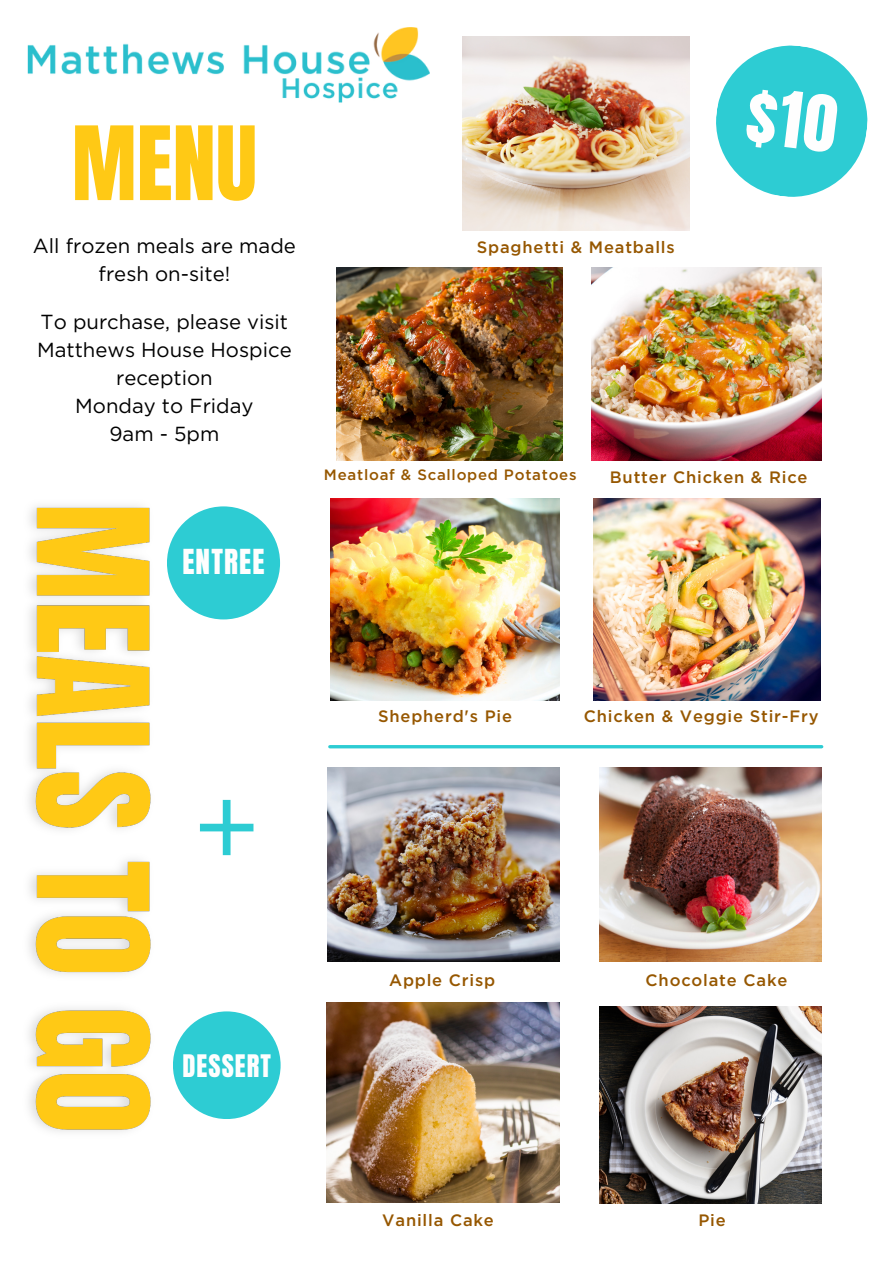
<style>
.page{position:relative;width:894px;height:1264px;background:#fff}
.page>*{position:absolute;margin:0;border:0;box-sizing:border-box;transform-origin:0 0}
.t1{font:114px "Open Sans";color:#2dccd3}
.t2{font:87px "Anton";color:#ffc915}
.t3{font:29.25px "Anton";letter-spacing:.04em;color:#fefefe}
.t4{font:26.4px "Anton";letter-spacing:.04em;color:#fefefe}
.t5{font:20.25px/28.2px "Gotham";color:#000;text-align:center}
.t6{font:500 16.5px "Gotham";letter-spacing:.05em;color:#965700}
.t7{font:500 15px "Gotham";letter-spacing:.05em;color:#965700}
</style>
<div class="page">
<img style="left:327px;top:767px;width:232px;height:194px">
<div style="left:167px;top:506px;width:113px;height:113px;background:#2dccd3;border-radius:50%"></div>
<div style="left:173px;top:1011px;width:107px;height:108px;background:#2dccd3;border-radius:50%"></div>
<img style="left:29px;top:505px;width:155px;height:627px">
<hr style="left:330px;top:745px;width:491px;height:3px;background:#2dccd3">
<img style="left:593px;top:498px;width:227px;height:202px">
<img style="left:336px;top:267px;width:226px;height:193px">
<img style="left:591px;top:267px;width:230px;height:193px">
<img style="left:330px;top:498px;width:229px;height:202px">
<img style="left:599px;top:1006px;width:222px;height:197px">
<img style="left:599px;top:767px;width:222px;height:194px">
<img style="left:326px;top:1002px;width:233px;height:199px">
<img style="left:27px;top:28px;width:402px;height:75px">
<img style="left:462px;top:37px;width:227px;height:193px">
<svg style="left:716px;top:45px;width:152px;height:152px"></svg>
<p class="t2" style="left:72px;top:101px;width:187px">MENU</p>
<p class="t5" style="left:33px;top:233px;width:264px">All frozen meals are made</p>
<p class="t6" style="left:476px;top:240px;width:199px">Spaghetti &amp; Meatballs</p>
<p class="t5" style="left:99px;top:261px;width:133px">fresh on-site!</p>
<h4 class="t5" style="left:37px;top:308px;width:256px">To purchase, please visit<br>Matthews House Hospice reception<br>Monday to Friday<br>9am - 5pm</h4>
<p class="t3" style="left:182px;top:540px;width:84px">ENTREE</p>
<h5 class="t7" style="left:324px;top:468px;width:254px">Meatloaf &amp; Scalloped Potatoes</h5>
<p class="t6" style="left:609px;top:469px;width:199px">Butter Chicken &amp; Rice</p>
<p class="t1" style="left:194px;top:746px;width:67px">+</p>
<p class="t4" style="left:182px;top:1046px;width:90px">DESSERT</p>
<p class="t6" style="left:378px;top:709px;width:135px">Shepherd's Pie</p>
<p class="t6" style="left:583px;top:709px;width:236px">Chicken &amp; Veggie Stir-Fry</p>
<h4 class="t6" style="left:389px;top:972px;width:107px">Apple Crisp</h4>
<p class="t6" style="left:645px;top:972px;width:143px">Chocolate Cake</p>
<p class="t6" style="left:382px;top:1212px;width:113px">Vanilla Cake</p>
<p class="t6" style="left:698px;top:1212px;width:29px">Pie</p>
</div>
